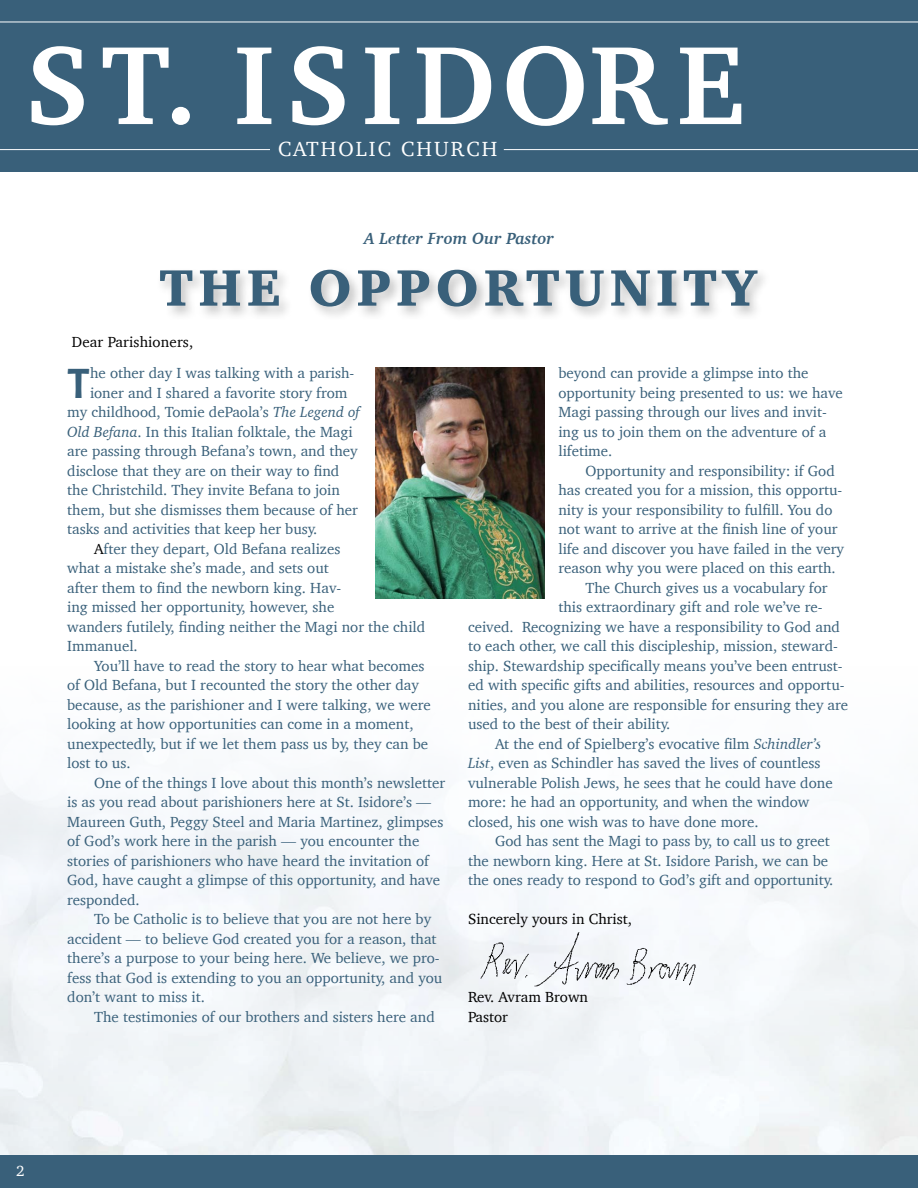
<style>
.page{position:relative;width:918px;height:1188px;background:#fff}
.page>*{position:absolute;margin:0;border:0;box-sizing:border-box;transform-origin:0 0}
.t1{font:700 114px "Charter";letter-spacing:.1em;color:#fff}
.t2{font:900 52.5px "Charter";letter-spacing:.1em;color:#39607a}
.t3{font:700 45.3px "Alegreya Sans";color:#39607a}
.t4{font:21px "Charter";letter-spacing:.1em;color:#fff}
.t5{font:italic 700 16.5px "Charter";color:#39607a}
.t6{font:15px/19.5px "Charter";color:#39607a}
.t7{font:15px/19.5px "Charter";color:#000}
.t8{font:15px "Charter";color:#fff}
.s1{font-style:italic}
.s2{color:#000}
</style>
<div class="page">
<div style="left:0;top:1154px;width:918px;height:34px;background:#39607a"></div>
<div style="left:0;top:0;width:918px;height:172px;background:#39607a"></div>
<hr style="left:0;top:22px;width:918px;height:1px;background:#fff">
<hr style="left:0;top:149px;width:270px;height:1px;background:#fff">
<hr style="left:504px;top:149px;width:414px;height:1px;background:#fff">
<img style="left:376px;top:367px;width:169px;height:231px">
<img style="left:468px;top:922px;width:238px;height:87px">
<div style="left:156px;top:266px;width:616px;height:55px;background:#000;opacity:.24"></div>
<h1 class="t1" style="left:25px;top:-13px;width:721px">ST. ISIDORE</h1>
<h3 class="t4" style="left:278px;top:130px;width:221px">CATHOLIC CHURCH</h3>
<p class="t5" style="left:364px;top:224px;width:191px">A Letter From Our Pastor</p>
<h2 class="t2" style="left:159px;top:255px;width:600px">THE OPPORTUNITY</h2>
<p class="t7" style="left:72px;top:332px;width:123px">Dear Parishioners,</p>
<h3 class="t3" style="left:67px;top:350px;width:24px">T</h3>
<p class="t6" style="left:90px;top:363px;width:266px">he other day I was talking with a parish-</p>
<p class="t6" style="left:90px;top:383px;width:259px">ioner and I shared a favorite story from</p>
<p class="t6" style="left:67px;top:402px;width:294px">my childhood, Tomie dePaola’s <span class="s1">The Legend of</span></p>
<p class="t6" style="left:67px;top:422px;width:287px"><span class="s1">Old Befana</span>. In this Italian folktale, the Magi</p>
<p class="t6" style="left:67px;top:441px;width:292px">are passing through Befana’s town, and they</p>
<p class="t6" style="left:67px;top:461px;width:274px">disclose that they are on their way to find</p>
<p class="t6" style="left:67px;top:480px;width:274px">the Christchild. They invite Befana to join</p>
<p class="t6" style="left:67px;top:500px;width:292px">them, but she dismisses them because of her</p>
<p class="t6" style="left:67px;top:519px;width:252px">tasks and activities that keep her busy.</p>
<p class="t6" style="left:94px;top:539px;width:248px"><span class="s2">A</span>fter they depart, Old Befana realizes</p>
<p class="t6" style="left:67px;top:558px;width:263px">what a mistake she’s made, and sets out</p>
<p class="t6" style="left:67px;top:578px;width:275px">after them to find the newborn king. Hav-</p>
<p class="t6" style="left:67px;top:597px;width:269px">ing missed her opportunity, however, she</p>
<p class="t6" style="left:67px;top:617px;width:360px">wanders futilely, finding neither the Magi nor the child</p>
<p class="t6" style="left:67px;top:636px;width:72px">Immanuel.</p>
<p class="t6" style="left:94px;top:656px;width:332px">You’ll have to read the story to hear what becomes</p>
<p class="t6" style="left:67px;top:675px;width:353px">of Old Befana, but I recounted the story the other day</p>
<p class="t6" style="left:67px;top:695px;width:365px">because, as the parishioner and I were talking, we were</p>
<p class="t6" style="left:67px;top:714px;width:348px">looking at how opportunities can come in a moment,</p>
<p class="t6" style="left:67px;top:734px;width:363px">unexpectedly, but if we let them pass us by, they can be</p>
<p class="t6" style="left:67px;top:753px;width:65px">lost to us.</p>
<p class="t6" style="left:94px;top:773px;width:352px">One of the things I love about this month’s newsletter</p>
<p class="t6" style="left:67px;top:792px;width:365px">is as you read about parishioners here at St. Isidore’s —</p>
<p class="t6" style="left:67px;top:812px;width:378px">Maureen Guth, Peggy Steel and Maria Martinez, glimpses</p>
<p class="t6" style="left:67px;top:831px;width:354px">of God’s work here in the parish — you encounter the</p>
<p class="t6" style="left:67px;top:851px;width:363px">stories of parishioners who have heard the invitation of</p>
<p class="t6" style="left:67px;top:870px;width:375px">God, have caught a glimpse of this opportunity, and have</p>
<p class="t6" style="left:67px;top:890px;width:74px">responded.</p>
<p class="t6" style="left:94px;top:909px;width:338px">To be Catholic is to believe that you are not here by</p>
<p class="t6" style="left:67px;top:929px;width:371px">accident — to believe God created you for a reason, that</p>
<p class="t6" style="left:67px;top:948px;width:374px">there’s a purpose to your being here. We believe, we pro-</p>
<p class="t6" style="left:67px;top:968px;width:377px">fess that God is extending to you an opportunity, and you</p>
<p class="t6" style="left:67px;top:987px;width:139px">don’t want to miss it.</p>
<p class="t6" style="left:94px;top:1007px;width:342px">The testimonies of our brothers and sisters here and</p>
<p class="t6" style="left:558px;top:363px;width:286px">beyond can provide a glimpse into the opportunity being presented to us: we have Magi passing through our lives and invit&shy;ing us to join them on the adventure of a lifetime.</p>
<p class="t6" style="left:585px;top:461px;width:251px">Opportunity and responsibility: if God</p>
<p class="t6" style="left:558px;top:480px;width:285px">has created you for a mission, this opportu-</p>
<p class="t6" style="left:558px;top:500px;width:276px">nity is your responsibility to fulfill. You do</p>
<p class="t6" style="left:558px;top:519px;width:281px">not want to arrive at the finish line of your</p>
<p class="t6" style="left:558px;top:539px;width:287px">life and discover you have failed in the very</p>
<p class="t6" style="left:558px;top:558px;width:279px">reason why you were placed on this earth.</p>
<p class="t6" style="left:585px;top:578px;width:244px">The Church gives us a vocabulary for</p>
<p class="t6" style="left:558px;top:597px;width:266px">this extraordinary gift and role we’ve re-</p>
<p class="t6" style="left:468px;top:617px;width:373px">ceived. Recognizing we have a responsibility to God and</p>
<p class="t6" style="left:468px;top:636px;width:371px">to each other, we call this discipleship, mission, steward-</p>
<p class="t6" style="left:468px;top:656px;width:376px">ship. Stewardship specifically means you’ve been entrust-</p>
<p class="t6" style="left:468px;top:675px;width:378px">ed with specific gifts and abilities, resources and opportu-</p>
<p class="t6" style="left:468px;top:695px;width:382px">nities, and you alone are responsible for ensuring they are</p>
<p class="t6" style="left:468px;top:714px;width:204px">used to the best of their ability.</p>
<p class="t6" style="left:495px;top:734px;width:328px">At the end of Spielberg’s evocative film <span class="s1">Schindler’s</span></p>
<p class="t6" style="left:468px;top:753px;width:354px"><span class="s1">List</span>, even as Schindler has saved the lives of countless</p>
<p class="t6" style="left:468px;top:773px;width:366px">vulnerable Polish Jews, he sees that he could have done</p>
<p class="t6" style="left:468px;top:792px;width:343px">more: he had an opportunity, and when the window</p>
<p class="t6" style="left:468px;top:812px;width:292px">closed, his one wish was to have done more.</p>
<p class="t6" style="left:495px;top:831px;width:336px">God has sent the Magi to pass by, to call us to greet</p>
<p class="t6" style="left:468px;top:851px;width:362px">the newborn king. Here at St. Isidore Parish, we can be</p>
<p class="t6" style="left:468px;top:870px;width:367px">the ones ready to respond to God’s gift and opportunity.</p>
<p class="t7" style="left:468px;top:909px;width:165px">Sincerely yours in Christ,</p>
<p class="t7" style="left:468px;top:987px;width:122px">Rev. Avram Brown<br>Pastor</p>
<p class="t8" style="left:16px;top:1158px;width:10px">2</p>
</div>
